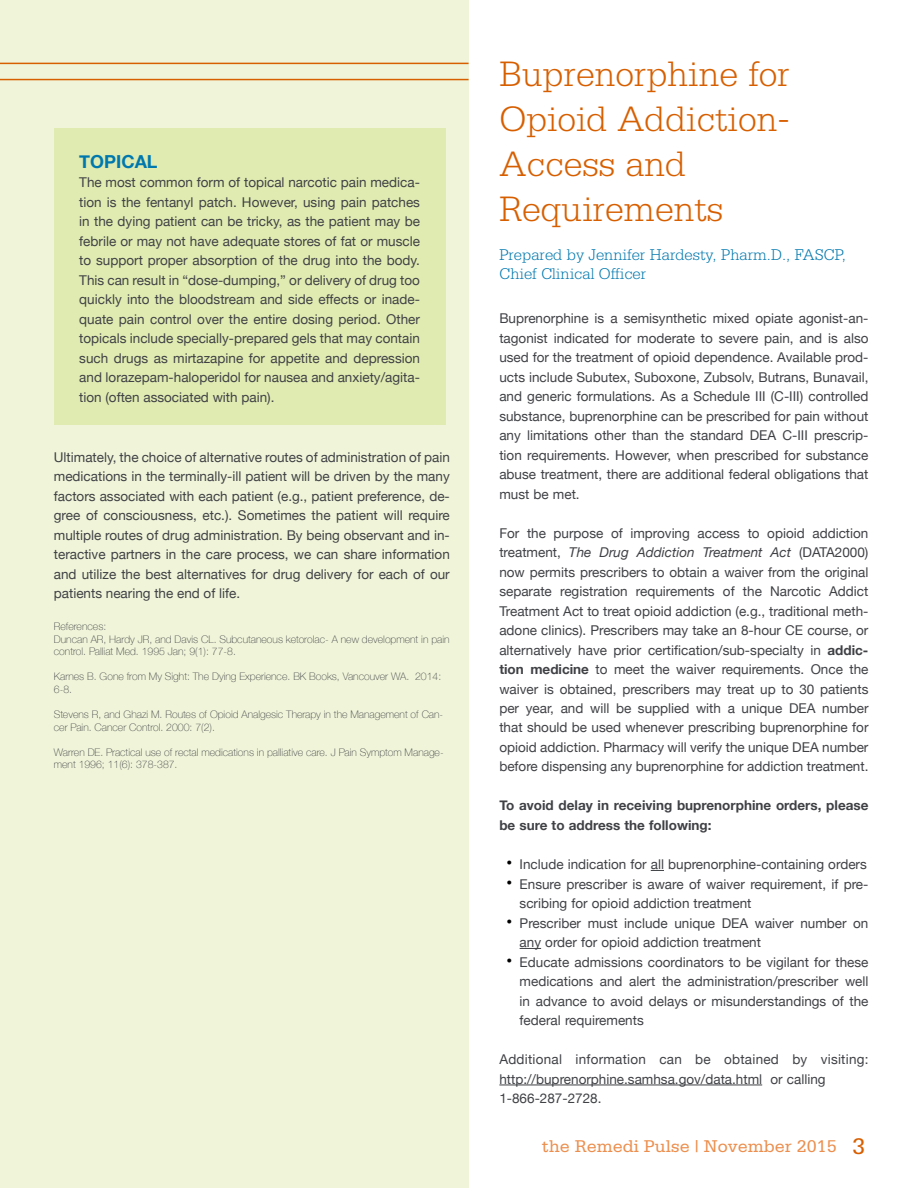
<style>
.page{position:relative;width:918px;height:1188px;background:#fff}
.page>*{position:absolute;margin:0;border:0;box-sizing:border-box;transform-origin:0 0}
.t1{font:300 37.35px/45px "Serifa Std";color:#d75f00}
.t2{font:18px "Serifa";color:#ec8f4e}
.t3{font:700 18px "Helvetica Neue";color:#0078ae}
.t4{font:300 16.5px/19.5px "Serifa Std";color:#0078ae}
.t5{font:13.5px/19.5px "Helvetica Neue";color:#404145;text-align:justify}
.t6{font:700 13.5px/19.5px "Helvetica Neue";color:#404145}
.t7{font:100 10.5px/12.6px "Helvetica Neue";color:#404145}
.s1{font-style:italic}
.s2{font-weight:700}
.s3{font-family:"Helvetica";font-size:18px;color:#000}
.s4{font-size:23.85px;color:#d75f00}
</style>
<div class="page">
<div style="left:0;top:0;width:469px;height:1188px;background:#f0f5d9"></div>
<svg style="left:651px;top:870px;width:13px;height:1px"></svg>
<svg style="left:520px;top:948px;width:21px;height:1px"></svg>
<hr style="left:499px;top:1085px;width:263px;height:1px;background:#404145">
<div style="left:54px;top:129px;width:391px;height:296px;background:#dfebb1"></div>
<hr style="left:0;top:79px;width:469px;height:1px;background:#d75f00">
<hr style="left:0;top:63px;width:469px;height:1px;background:#d75f00">
<h2 class="t3" style="left:79px;top:147px;width:80px">TOPICAL</h2>
<p class="t5" style="left:79px;top:173px;width:342px">The most common form of topical narcotic pain medica&shy;tion is the fentanyl patch. However, using pain patches in the dying patient can be tricky, as the patient may be febrile or may not have adequate stores of fat or muscle to support proper absorption of the drug into the body.<br>This can result in “dose-dumping,” or delivery of drug too quickly into the bloodstream and side effects or inade&shy;quate pain control over the entire dosing period. Other topicals include specially-prepared gels that may contain such drugs as mirtazapine for appetite and depression and lorazepam-haloperidol for nausea and anxiety/agita&shy;tion (often associated with pain).</p>
<p class="t5" style="left:54px;top:448px;width:398px">Ultimately, the choice of alternative routes of administration of pain medications in the terminally-ill patient will be driven by the many factors associated with each patient (e.g., patient preference, de&shy;gree of consciousness, etc.). Sometimes the patient will require multiple routes of drug administration. By being observant and in&shy;teractive partners in the care process, we can share information and utilize the best alternatives for drug delivery for each of our patients nearing the end of life.</p>
<p class="t7" style="left:54px;top:620px;width:397px">References:<br>Duncan AR, Hardy JR, and Davis CL. Subcutaneous ketorolac- A new development in pain control. Palliat Med. 1995 Jan; 9(1): 77-8.</p>
<p class="t7" style="left:54px;top:670px;width:389px">Karnes B. Gone from My Sight: The Dying Experience. BK Books, Vancouver WA. 2014:<br>6-8.</p>
<p class="t7" style="left:54px;top:708px;width:391px">Stevens R, and Ghazi M. Routes of Opioid Analgesic Therapy in the Management of Can&shy;cer Pain. Cancer Control. 2000: 7(2).</p>
<p class="t7" style="left:54px;top:745px;width:391px">Warren DE. Practical use of rectal medications in palliative care. J Pain Symptom Manage&shy;ment 1996; 11(6): 378-387.</p>
<h1 class="t1" style="left:499px;top:51px;width:292px">Buprenorphine for<br>Opioid Addiction-<br>Access and<br>Requirements</h1>
<p class="t4" style="left:499px;top:245px;width:348px">Prepared by Jennifer Hardesty, Pharm.D., FASCP,<br>Chief Clinical Officer</p>
<p class="t5" style="left:499px;top:309px;width:371px">Buprenorphine is a semisynthetic mixed opiate agonist-an&shy;tagonist indicated for moderate to severe pain, and is also used for the treatment of opioid dependence. Available prod&shy;ucts include Subutex, Suboxone, Zubsolv, Butrans, Bunavail, and generic formulations. As a Schedule III (C-III) controlled substance, buprenorphine can be prescribed for pain without any limitations other than the standard DEA C-III prescrip&shy;tion requirements. However, when prescribed for substance abuse treatment, there are additional federal obligations that must be met.</p>
<p class="t5" style="left:499px;top:524px;width:371px">For the purpose of improving access to opioid addiction treatment, <span class="s1">The Drug Addiction Treatment Act</span> (DATA2000) now permits prescribers to obtain a waiver from the original separate registration requirements of the Narcotic Addict Treatment Act to treat opioid addiction (e.g., traditional meth&shy;adone clinics). Prescribers may take an 8-hour CE course, or alternatively have prior certification/sub-specialty in <span class="s2">addic&shy;tion medicine</span> to meet the waiver requirements. Once the waiver is obtained, prescribers may treat up to 30 patients per year, and will be supplied with a unique DEA number that should be used whenever prescribing buprenorphine for opioid addiction. Pharmacy will verify the unique DEA number before dispensing any buprenorphine for addiction treatment.</p>
<p class="t6" style="left:499px;top:796px;width:371px">To avoid delay in receiving buprenorphine orders, please be sure to address the following:</p>
<p class="t5" style="left:506px;top:855px;width:362px"><span class="s3">•</span> Include indication for all buprenorphine-containing orders</p>
<p class="t5" style="left:520px;top:875px;width:350px;text-indent:-14px"><span class="s3">•</span> Ensure prescriber is aware of waiver requirement, if pre&shy;scribing for opioid addiction treatment</p>
<p class="t5" style="left:520px;top:914px;width:350px;text-indent:-14px"><span class="s3">•</span> Prescriber must include unique DEA waiver number on any order for opioid addiction treatment</p>
<p class="t5" style="left:520px;top:953px;width:350px;text-indent:-14px"><span class="s3">•</span> Educate admissions coordinators to be vigilant for these medications and alert the administration/prescriber well in advance to avoid delays or misunderstandings of the federal requirements</p>
<p class="t5" style="left:499px;top:1050px;width:371px;text-align:left">Additional information can be obtained by visiting: http://buprenorphine.samhsa.gov/data.html or calling<br>1-866-287-2728.</p>
<h2 class="t2" style="left:542px;top:1136px;width:325px">the Remedi Pulse | November 2015 <span class="s4">3</span></h2>
</div>
